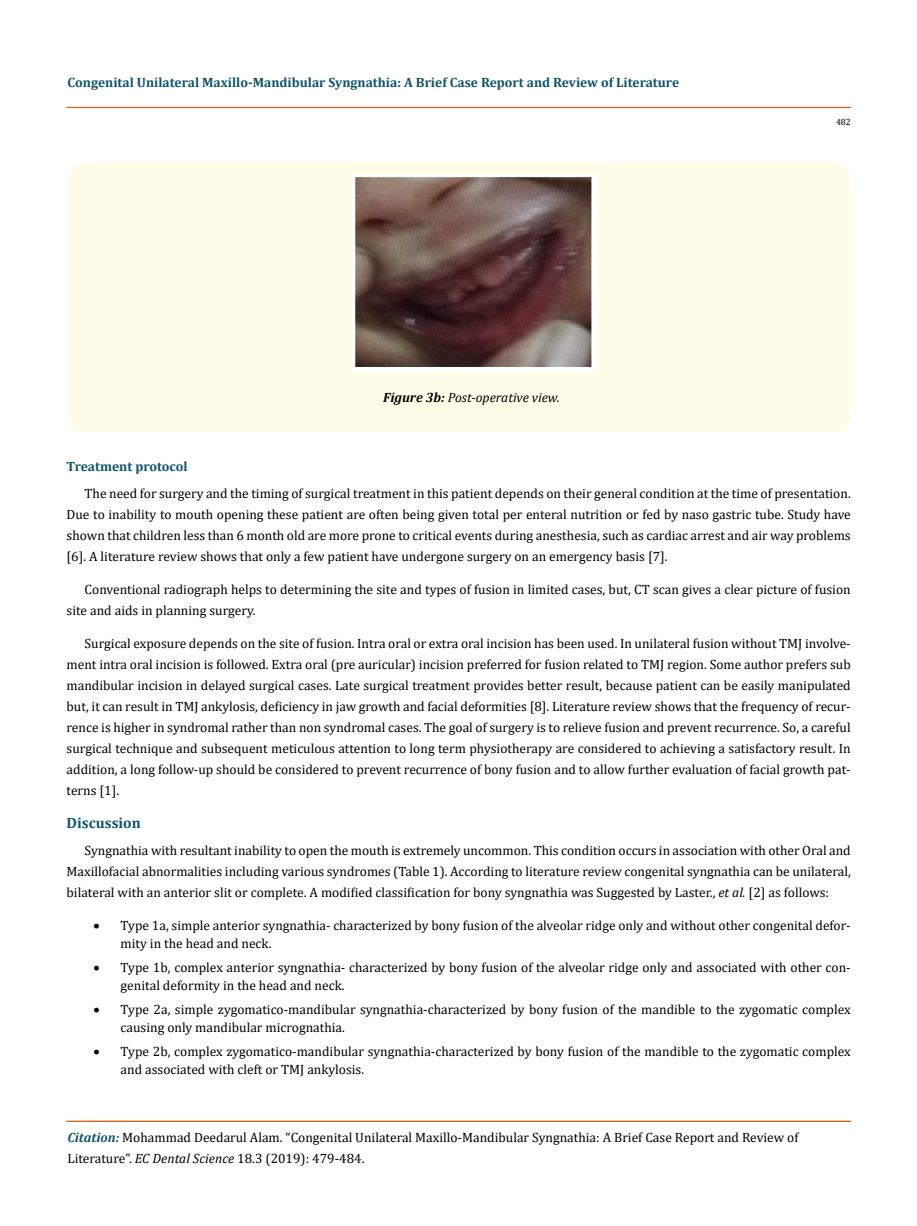
<style>
.page{position:relative;width:917px;height:1226px;background:#fff}
.page>*{position:absolute;margin:0;border:0;box-sizing:border-box;transform-origin:0 0}
.t1{font:700 15px "Cambria";color:#0e546a}
.t2{font:13.5px/21px "Cambria";color:#000}
.t3{font:700 13.5px "Cambria";color:#0e546a}
.t4{font:italic 13.5px "Cambria";color:#000}
.t5{font:9px "Cambria";color:#000}
.s1{font-weight:700}
.s2{font-style:italic}
.s3{font-weight:700;font-style:italic;color:#0e546a}
</style>
<div class="page">
<div style="left:67px;top:107px;width:783px;height:1px;border:1px solid #e05d1a"></div>
<div style="left:67px;top:1121px;width:783px;height:1px;border:1px solid #e05d1a"></div>
<div style="left:67px;top:162px;width:783px;height:270px;background:#fffde9;border-radius:18px"></div>
<img style="left:353px;top:175px;width:242px;height:196px">
<p class="t3" style="left:68px;top:73px;width:613px">Congenital Unilateral Maxillo-Mandibular Syngnathia: A Brief Case Report and Review of Literature</p>
<p class="t4" style="left:383px;top:388px;width:178px"><span class="s1">Figure 3b:</span> Post-operative view.</p>
<p class="t5" style="left:836px;top:117px;width:16px">482</p>
<p class="t3" style="left:67px;top:457px;width:123px">Treatment protocol</p>
<p class="t2" style="left:67px;top:483px;width:785px;text-align:justify;text-indent:18px">The need for surgery and the timing of surgical treatment in this patient depends on their general condition at the time of presentation.<br>Due to inability to mouth opening these patient are often being given total per enteral nutrition or fed by naso gastric tube. Study have shown that children less than 6 month old are more prone to critical events during anesthesia, such as cardiac arrest and air way problems [6]. A literature review shows that only a few patient have undergone surgery on an emergency basis [7].</p>
<p class="t2" style="left:67px;top:579px;width:785px;text-indent:18px">Conventional radiograph helps to determining the site and types of fusion in limited cases, but, CT scan gives a clear picture of fusion site and aids in planning surgery.</p>
<p class="t2" style="left:67px;top:633px;width:785px;text-align:justify;text-indent:18px">Surgical exposure depends on the site of fusion. Intra oral or extra oral incision has been used. In unilateral fusion without TMJ involve&shy;ment intra oral incision is followed. Extra oral (pre auricular) incision preferred for fusion related to TMJ region. Some author prefers sub mandibular incision in delayed surgical cases. Late surgical treatment provides better result, because patient can be easily manipulated but, it can result in TMJ ankylosis, deficiency in jaw growth and facial deformities [8]. Literature review shows that the frequency of recur&shy;rence is higher in syndromal rather than non syndromal cases. The goal of surgery is to relieve fusion and prevent recurrence. So, a careful surgical technique and subsequent meticulous attention to long term physiotherapy are considered to achieving a satisfactory result. In addition, a long follow-up should be considered to prevent recurrence of bony fusion and to allow further evaluation of facial growth pat&shy;terns [1].</p>
<p class="t1" style="left:67px;top:812px;width:76px">Discussion</p>
<p class="t2" style="left:67px;top:840px;width:785px;text-align:justify;text-indent:18px">Syngnathia with resultant inability to open the mouth is extremely uncommon. This condition occurs in association with other Oral and Maxillofacial abnormalities including various syndromes (Table 1). According to literature review congenital syngnathia can be unilateral, bilateral with an anterior slit or complete. A modified classification for bony syngnathia was Suggested by Laster., <span class="s2">et al.</span> [2] as follows:</p>
<p class="t2" style="left:121px;top:916px;width:731px;line-height:18px;text-indent:-27px">• Type 1a, simple anterior syngnathia- characterized by bony fusion of the alveolar ridge only and without other congenital defor&shy;mity in the head and neck.</p>
<p class="t2" style="left:121px;top:958px;width:731px;line-height:18px;text-indent:-27px">• Type 1b, complex anterior syngnathia- characterized by bony fusion of the alveolar ridge only and associated with other con&shy;genital deformity in the head and neck.</p>
<p class="t2" style="left:121px;top:1000px;width:731px;line-height:18px;text-indent:-27px">• Type 2a, simple zygomatico-mandibular syngnathia-characterized by bony fusion of the mandible to the zygomatic complex causing only mandibular micrognathia.</p>
<p class="t2" style="left:121px;top:1042px;width:731px;line-height:18px;text-indent:-27px">• Type 2b, complex zygomatico-mandibular syngnathia-characterized by bony fusion of the mandible to the zygomatic complex and associated with cleft or TMJ ankylosis.</p>
<p class="t2" style="left:67px;top:1127px;width:732px"><span class="s3">Citation:</span> Mohammad Deedarul Alam. “Congenital Unilateral Maxillo-Mandibular Syngnathia: A Brief Case Report and Review of<br>Literature”. <span class="s2">EC Dental Science</span> 18.3 (2019): 479-484.</p>
</div>
